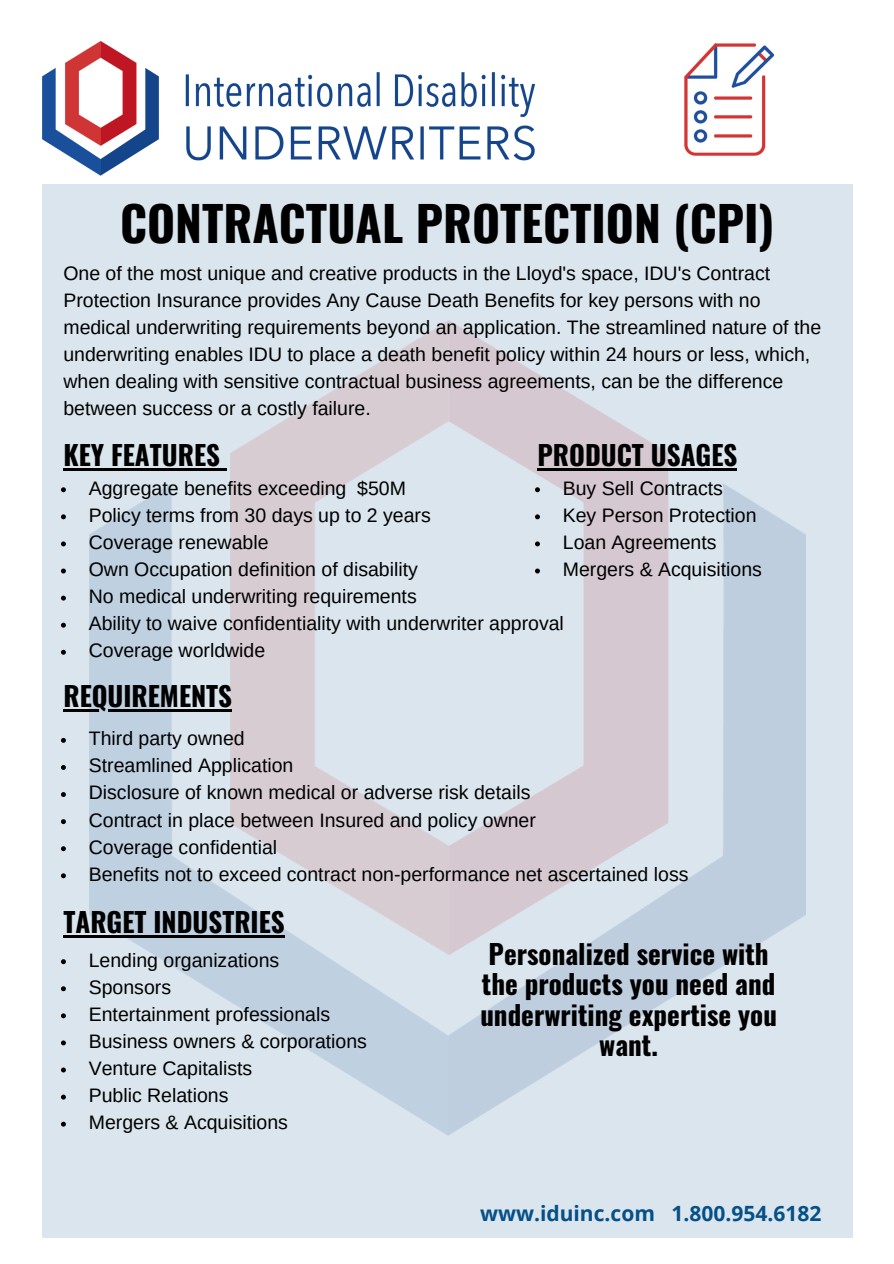
<style>
.page{position:relative;width:894px;height:1264px;background:#fff}
.page>*{position:absolute;margin:0;border:0;box-sizing:border-box;transform-origin:0 0}
.t1{font:700 48px "Oswald";color:#000}
.t2{font:700 27px/30.5px "Oswald";color:#000;text-align:center}
.t3{font:700 21px "Open Sans";color:#055087}
.t4{font:19.5px/27px "Arimo";color:#000}
</style>
<div class="page">
<div style="left:42px;top:185px;width:810px;height:1052px;background:#dae5ed"></div>
<img style="left:89px;top:320px;width:715px;height:814px">
<img style="left:42px;top:42px;width:494px;height:134px">
<img style="left:684px;top:43px;width:91px;height:113px">
<hr style="left:63px;top:468px;width:157px;height:2px;background:#000">
<svg style="left:220px;top:468px;width:7px;height:2px"></svg>
<svg style="left:61px;top:487px;width:5px;height:5px"></svg>
<svg style="left:61px;top:514px;width:5px;height:5px"></svg>
<svg style="left:61px;top:541px;width:5px;height:5px"></svg>
<svg style="left:61px;top:568px;width:5px;height:5px"></svg>
<svg style="left:61px;top:595px;width:5px;height:5px"></svg>
<svg style="left:61px;top:622px;width:5px;height:5px"></svg>
<svg style="left:61px;top:649px;width:5px;height:5px"></svg>
<hr style="left:63px;top:709px;width:169px;height:3px;background:#000">
<svg style="left:61px;top:738px;width:5px;height:4px"></svg>
<svg style="left:61px;top:765px;width:5px;height:5px"></svg>
<svg style="left:61px;top:792px;width:5px;height:5px"></svg>
<svg style="left:61px;top:819px;width:5px;height:5px"></svg>
<svg style="left:61px;top:846px;width:5px;height:5px"></svg>
<svg style="left:61px;top:873px;width:5px;height:5px"></svg>
<hr style="left:63px;top:935px;width:222px;height:2px;background:#000">
<svg style="left:61px;top:959px;width:5px;height:5px"></svg>
<svg style="left:61px;top:986px;width:5px;height:5px"></svg>
<svg style="left:61px;top:1013px;width:5px;height:5px"></svg>
<svg style="left:61px;top:1040px;width:5px;height:5px"></svg>
<svg style="left:61px;top:1067px;width:5px;height:5px"></svg>
<svg style="left:61px;top:1094px;width:5px;height:5px"></svg>
<svg style="left:61px;top:1121px;width:5px;height:5px"></svg>
<hr style="left:537px;top:468px;width:200px;height:2px;background:#000">
<svg style="left:535px;top:487px;width:4px;height:5px"></svg>
<svg style="left:535px;top:514px;width:4px;height:5px"></svg>
<svg style="left:535px;top:541px;width:4px;height:5px"></svg>
<svg style="left:535px;top:568px;width:4px;height:5px"></svg>
<h1 class="t1" style="left:120px;top:186px;width:655px">CONTRACTUAL PROTECTION (CPI)</h1>
<p class="t4" style="left:63px;top:259px;width:759px">One of the most unique and creative products in the Lloyd's space, IDU's Contract Protection Insurance provides Any Cause Death Benefits for key persons with no medical underwriting requirements beyond an application. The streamlined nature of the underwriting enables IDU to place a death benefit policy within 24 hours or less, which, when dealing with sensitive contractual business agreements, can be the difference between success or a costly failure.</p>
<h2 class="t2" style="left:63px;top:438px;width:158px">KEY FEATURES</h2>
<p class="t4" style="left:89px;top:474px;width:476px">Aggregate benefits exceeding $50M<br>Policy terms from 30 days up to 2 years<br>Coverage renewable<br>Own Occupation definition of disability<br>No medical underwriting requirements<br>Ability to waive confidentiality with underwriter approval Coverage worldwide</p>
<h2 class="t2" style="left:63px;top:680px;width:170px">REQUIREMENTS</h2>
<p class="t4" style="left:89px;top:725px;width:601px">Third party owned<br>Streamlined Application<br>Disclosure of known medical or adverse risk details<br>Contract in place between Insured and policy owner<br>Coverage confidential<br>Benefits not to exceed contract non-performance net ascertained loss</p>
<h2 class="t2" style="left:63px;top:905px;width:223px">TARGET INDUSTRIES</h2>
<p class="t4" style="left:89px;top:946px;width:279px">Lending organizations<br>Sponsors<br>Entertainment professionals<br>Business owners &amp; corporations<br>Venture Capitalists<br>Public Relations<br>Mergers &amp; Acquisitions</p>
<h2 class="t2" style="left:537px;top:438px;width:201px">PRODUCT USAGES</h2>
<p class="t4" style="left:562px;top:474px;width:200px">Buy Sell Contracts<br>Key Person Protection<br>Loan Agreements<br>Mergers &amp; Acquisitions</p>
<h2 class="t2" style="left:480px;top:937px;width:298px">Personalized service with the products you need and underwriting expertise you want.</h2>
<p class="t3" style="left:480px;top:1198px;width:343px">www.iduinc.com 1.800.954.6182</p>
</div>
